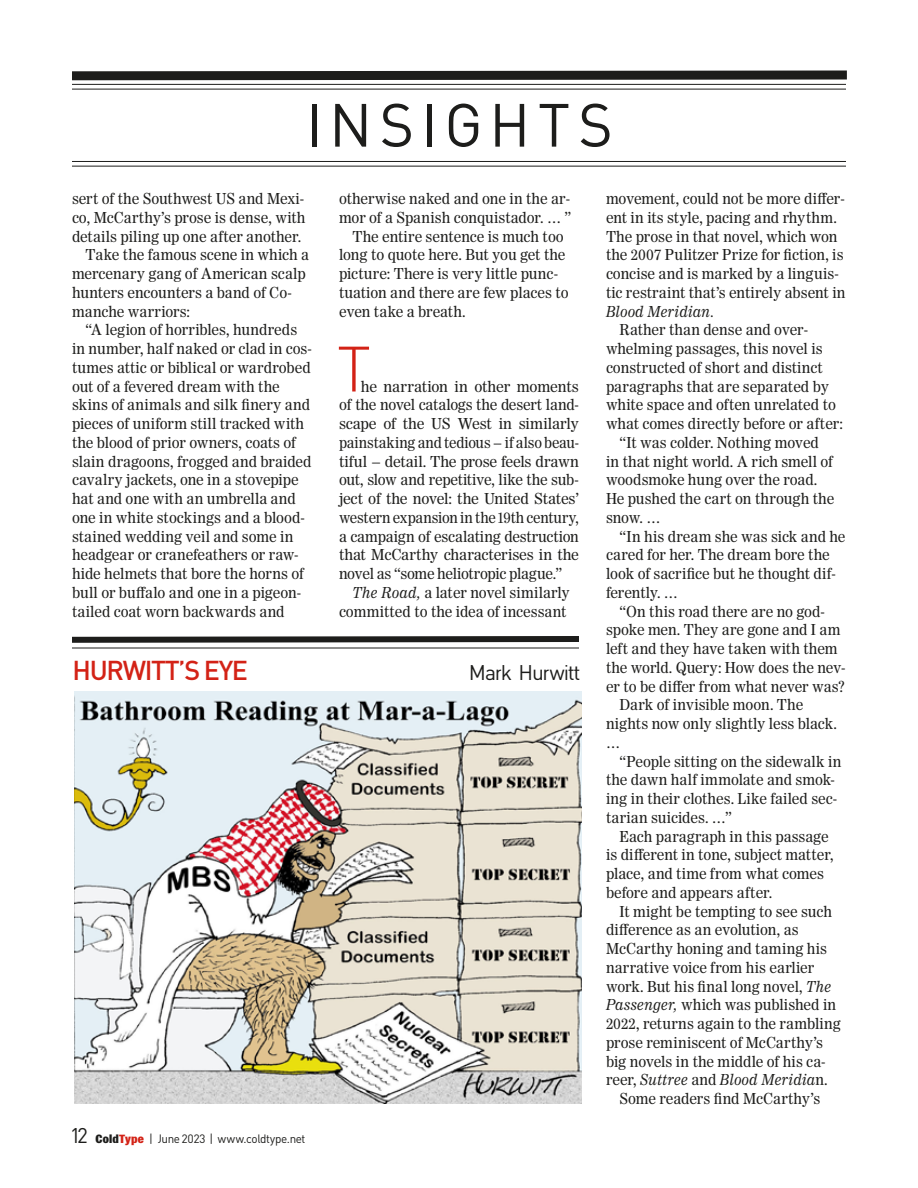
<style>
.page{position:relative;width:918px;height:1188px;background:#fff}
.page>*{position:absolute;margin:0;border:0;box-sizing:border-box;transform-origin:0 0}
.Text3_Raised_Cap{font:300 63px "Nu Din";color:#d32216}
.t1{font:60px "Nu Din";letter-spacing:.175em;color:#1d1d1b}
.Headline2_Byline{font:500 27px "Nu Din";color:#d32216}
.Headline2_Byline-2{font:21px "Nu Din";color:#1d1d1b}
.Text2_Text{font:15px/18.8px "Worldwide";letter-spacing:-.005em;color:#1d1d1b}
.Text3_Raised_Cap-2{font:15px/18.8px "Worldwide";letter-spacing:-.02em;color:#1d1d1b;text-align:justify}
.t2{font:12px "Nu Din";letter-spacing:.025em;color:#1d1d1b}
.s1{font-style:italic}
.s2{font-size:21px}
.s3{font-family:"Brown";font-weight:800}
.s4{font-family:"Brown";font-weight:800;color:#d32216}
</style>
<div class="page">
<svg style="left:72px;top:70px;width:775px;height:14px"></svg>
<hr style="left:72px;top:84px;width:774px;height:1px;background:#1d1d1b">
<hr style="left:72px;top:89px;width:774px;height:1px;background:#1d1d1b">
<hr style="left:72px;top:166px;width:774px;height:1px;background:#1d1d1b">
<hr style="left:72px;top:161px;width:774px;height:1px;background:#1d1d1b">
<img style="left:75px;top:692px;width:507px;height:412px">
<svg style="left:72px;top:636px;width:507px;height:7px;background:#3d3d3b"></svg>
<hr style="left:72px;top:648px;width:507px;height:1px;background:#1d1d1b">
<h2 class="t1" style="left:308px;top:88px;width:304px">INSIGHTS</h2>
<p class="Text2_Text" style="left:72px;top:189px;width:235px;text-align:justify">sert of the Southwest US and Mexi&shy;co, McCarthy’s prose is dense, with details piling up one after another.</p>
<p class="Text2_Text" style="left:72px;top:245px;width:239px;text-indent:14px">Take the famous scene in which a mercenary gang of American scalp hunters encounters a band of Co&shy;manche warriors:</p>
<p class="Text2_Text" style="left:72px;top:320px;width:241px;text-indent:14px">“A legion of horribles, hundreds in number, half naked or clad in cos&shy;tumes attic or biblical or wardrobed out of a fevered dream with the skins of animals and silk finery and pieces of uniform still tracked with the blood of prior owners, coats of slain dragoons, frogged and braided cavalry jackets, one in a stovepipe hat and one with an umbrella and one in white stockings and a blood&shy;stained wedding veil and some in headgear or cranefeathers or raw&shy;hide helmets that bore the horns of bull or buffalo and one in a pigeon&shy;tailed coat worn backwards and</p>
<p class="Text2_Text" style="left:339px;top:189px;width:234px">otherwise naked and one in the ar&shy;mor of a Spanish conquistador. … ”</p>
<p class="Text2_Text" style="left:339px;top:227px;width:231px;text-indent:14px">The entire sentence is much too long to quote here. But you get the picture: There is very little punc&shy;tuation and there are few places to even take a breath.</p>
<p class="Text3_Raised_Cap" style="left:339px;top:330px;width:31px">T</p>
<p class="Text3_Raised_Cap-2" style="left:339px;top:377px;width:242px;text-indent:22px">he narration in other moments of the novel catalogs the desert land&shy;scape of the US West in similarly painstaking and tedious – if also beau&shy;tiful – detail. The prose feels drawn out, slow and repetitive, like the sub&shy;ject of the novel: the United States’ western expansion in the 19th century, a campaign of escalating destruction that McCarthy characterises in the novel as “some heliotropic plague.”</p>
<p class="Text2_Text" style="left:339px;top:583px;width:233px;text-align:right"><span class="s1">The Road,</span> a later novel similarly committed to the idea of incessant</p>
<p class="Headline2_Byline" style="left:73px;top:653px;width:176px">HURWITT’S EYE</p>
<p class="Headline2_Byline-2" style="left:470px;top:660px;width:112px">Mark Hurwitt</p>
<p class="t2" style="left:72px;top:1131px;width:235px"><span class="s2">12</span> <span class="s3">Cold</span><span class="s4">Type</span> | June 2023 | www.coldtype.net</p>
<p class="Text2_Text" style="left:606px;top:189px;width:241px">movement, could not be more differ&shy;ent in its style, pacing and rhythm.<br>The prose in that novel, which won the 2007 Pulitzer Prize for fiction, is concise and is marked by a linguis&shy;tic restraint that’s entirely absent in <span class="s1">Blood Meridian.</span></p>
<p class="Text2_Text" style="left:606px;top:320px;width:239px;text-indent:14px">Rather than dense and over&shy;whelming passages, this novel is constructed of short and distinct paragraphs that are separated by white space and often unrelated to what comes directly before or after:</p>
<p class="Text2_Text" style="left:606px;top:433px;width:230px;text-indent:14px">“It was colder. Nothing moved in that night world. A rich smell of woodsmoke hung over the road.<br>He pushed the cart on through the snow. …</p>
<p class="Text2_Text" style="left:606px;top:527px;width:241px;text-indent:14px">“In his dream she was sick and he cared for her. The dream bore the look of sacrifice but he thought dif&shy;ferently. …</p>
<p class="Text2_Text" style="left:606px;top:602px;width:241px;text-align:center">“On this road there are no god&shy;spoke men. They are gone and I am left and they have taken with them the world. Query: How does the nev&shy;er to be differ from what never was?</p>
<p class="Text2_Text" style="left:606px;top:695px;width:233px;text-indent:14px">Dark of invisible moon. The nights now only slightly less black. …</p>
<p class="Text2_Text" style="left:606px;top:752px;width:237px;text-indent:14px">“People sitting on the sidewalk in the dawn half immolate and smok&shy;ing in their clothes. Like failed sec&shy;tarian suicides. …”</p>
<p class="Text2_Text" style="left:606px;top:827px;width:229px;text-indent:14px">Each paragraph in this passage is different in tone, subject matter, place, and time from what comes before and appears after.</p>
<p class="Text2_Text" style="left:606px;top:902px;width:237px;text-indent:14px">It might be tempting to see such difference as an evolution, as<br>McCarthy honing and taming his narrative voice from his earlier work. But his final long novel, <span class="s1">The<br>Passenger,</span> which was published in<br>2022, returns again to the rambling prose reminiscent of McCarthy’s big novels in the middle of his ca&shy;reer, <span class="s1">Suttree</span> and <span class="s1">Blood Meridia</span>n.</p>
<p class="Text2_Text" style="left:620px;top:1089px;width:202px">Some readers find McCarthy’s</p>
</div>
